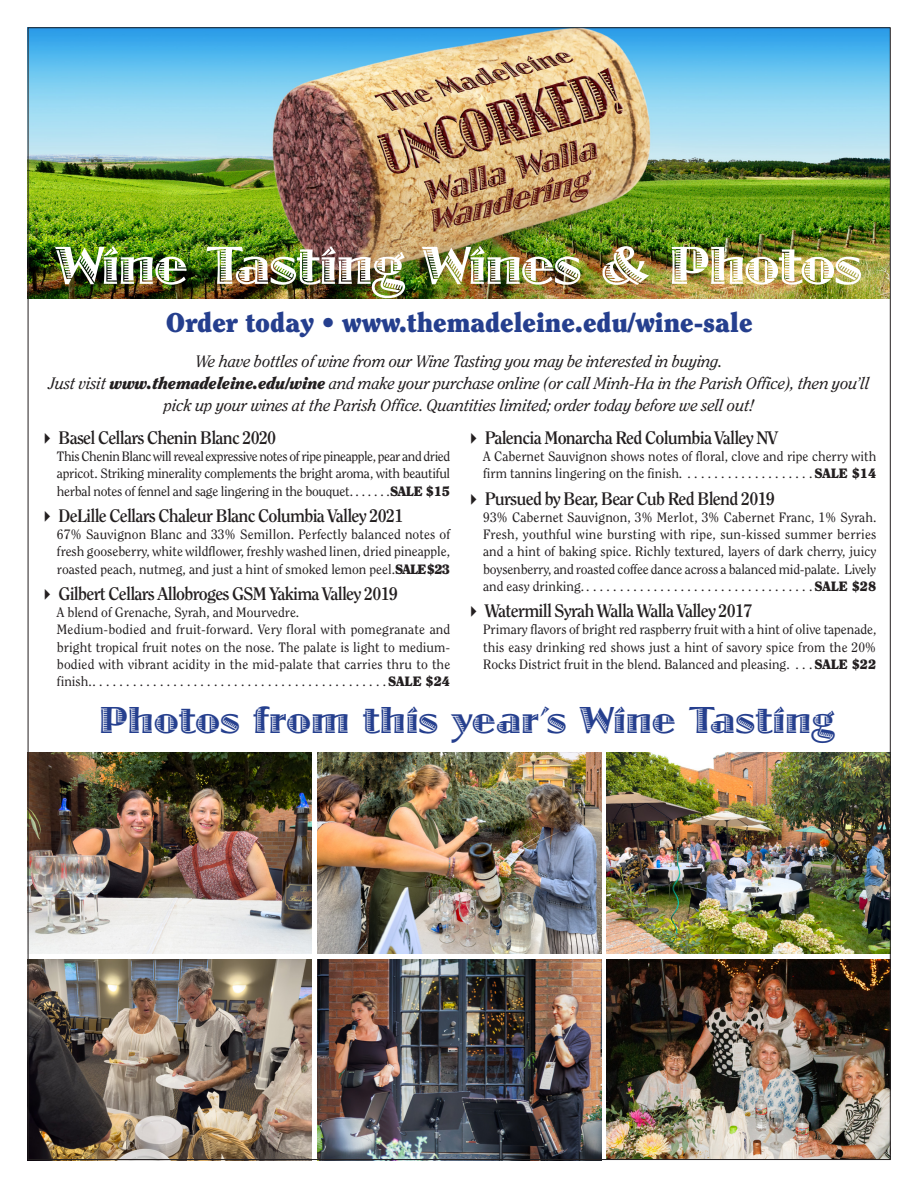
<style>
.page{position:relative;width:918px;height:1188px;background:#fff}
.page>*{position:absolute;margin:0;border:0;box-sizing:border-box;transform-origin:0 0}
.t1{font:55.5px "Jazz Plain";letter-spacing:-.025em;color:#fff}
.wine_tastin_gcopy{font:39px "Jazz Plain";color:#253f8e}
.wine_tastin_gcopy-2{font:900 27px "Clearface ITC Pro";color:#253f8e}
.t2{font:700 18px "Clearface ITC Pro";letter-spacing:-.04em;color:#231f20}
.body_copy{font:italic 16.5px/21.8px "Clearface ITC Pro";letter-spacing:-.01em;color:#231f20;text-align:center}
.wine_tastin_gcopy-3{font:13.5px/17.2px "Clearface ITC Pro";color:#231f20;text-align:justify}
.wine_tastin_gcopy-4{font:900 13.5px "Clearface ITC Pro";color:#231f20}
.s1{font-weight:900}
.s2{font-family:"Lucida Grande";font-weight:400}
</style>
<div class="page">
<img style="left:27px;top:28px;width:862px;height:270px">
<img style="left:30px;top:753px;width:282px;height:200px">
<img style="left:30px;top:960px;width:282px;height:198px">
<img style="left:317px;top:753px;width:284px;height:200px">
<img style="left:317px;top:960px;width:284px;height:198px">
<img style="left:607px;top:753px;width:282px;height:200px">
<img style="left:607px;top:960px;width:282px;height:198px">
<p class="t1" style="left:56px;top:232px;width:808px">Wine Tasting Wines &amp; Photos</p>
<p class="wine_tastin_gcopy-2" style="left:166px;top:306px;width:588px">Order today • www.themadeleine.edu/wine-sale</p>
<p class="body_copy" style="left:49px;top:351px;width:822px">We have bottles of wine from our Wine Tasting you may be interested in buying.<br>Just visit <span class="s1">www.themadeleine.edu/wine</span> and make your purchase online (or call Minh-Ha in the Parish Office), then you’ll pick up your wines at the Parish Office. Quantities limited; order today before we sell out!</p>
<p class="t2" style="left:42px;top:427px;width:236px"><span class="s2">▸</span> Basel Cellars Chenin Blanc 2020</p>
<p class="wine_tastin_gcopy-3" style="left:57px;top:448px;width:395px">This Chenin Blanc will reveal expressive notes of ripe pineapple, pear and dried apricot. Striking minerality complements the bright aroma, with beautiful herbal notes of fennel and sage lingering in the bouquet.</p>
<p class="t2" style="left:468px;top:427px;width:311px"><span class="s2">▸</span> Palencia Monarcha Red Columbia Valley NV</p>
<p class="wine_tastin_gcopy-3" style="left:483px;top:448px;width:395px">A Cabernet Sauvignon shows notes of floral, clove and ripe cherry with firm tannins lingering on the finish.</p>
<p class="wine_tastin_gcopy-4" style="left:814px;top:465px;width:64px">SALE $14</p>
<p class="wine_tastin_gcopy-4" style="left:390px;top:482px;width:62px">SALE $15</p>
<p class="t2" style="left:42px;top:505px;width:363px"><span class="s2">▸</span> DeLille Cellars Chaleur Blanc Columbia Valley 2021</p>
<p class="wine_tastin_gcopy-3" style="left:57px;top:526px;width:395px">67% Sauvignon Blanc and 33% Semillon. Perfectly balanced notes of fresh gooseberry, white wildflower, freshly washed linen, dried pineapple, roasted peach, nutmeg, and just a hint of smoked lemon peel.<span class="s1">SALE $23</span></p>
<p class="t2" style="left:42px;top:583px;width:358px"><span class="s2">▸</span> Gilbert Cellars Allobroges GSM Yakima Valley 2019</p>
<p class="wine_tastin_gcopy-3" style="left:57px;top:604px;width:244px">A blend of Grenache, Syrah, and Mourvedre.</p>
<p class="wine_tastin_gcopy-3" style="left:57px;top:621px;width:395px">Medium-bodied and fruit-forward. Very floral with pomegranate and bright tropical fruit notes on the nose. The palate is light to medium&shy;bodied with vibrant acidity in the mid-palate that carries thru to the finish.</p>
<p class="t2" style="left:468px;top:487px;width:308px"><span class="s2">▸</span> Pursued by Bear, Bear Cub Red Blend 2019</p>
<p class="wine_tastin_gcopy-3" style="left:483px;top:509px;width:395px">93% Cabernet Sauvignon, 3% Merlot, 3% Cabernet Franc, 1% Syrah.<br>Fresh, youthful wine bursting with ripe, sun-kissed summer berries and a hint of baking spice. Richly textured, layers of dark cherry, juicy boysenberry, and roasted coffee dance across a balanced mid-palate. Lively and easy drinking.</p>
<p class="wine_tastin_gcopy-4" style="left:814px;top:578px;width:64px">SALE $28</p>
<p class="t2" style="left:468px;top:600px;width:286px"><span class="s2">▸</span> Watermill Syrah Walla Walla Valley 2017</p>
<p class="wine_tastin_gcopy-3" style="left:483px;top:621px;width:395px">Primary flavors of bright red raspberry fruit with a hint of olive tapenade, this easy drinking red shows just a hint of savory spice from the 20% Rocks District fruit in the blend. Balanced and pleasing.</p>
<p class="wine_tastin_gcopy-4" style="left:814px;top:656px;width:64px">SALE $22</p>
<p class="wine_tastin_gcopy" style="left:99px;top:697px;width:737px">Photos from this year’s Wine Tasting</p>
<p class="wine_tastin_gcopy-4" style="left:388px;top:673px;width:64px">SALE $24</p>
</div>
